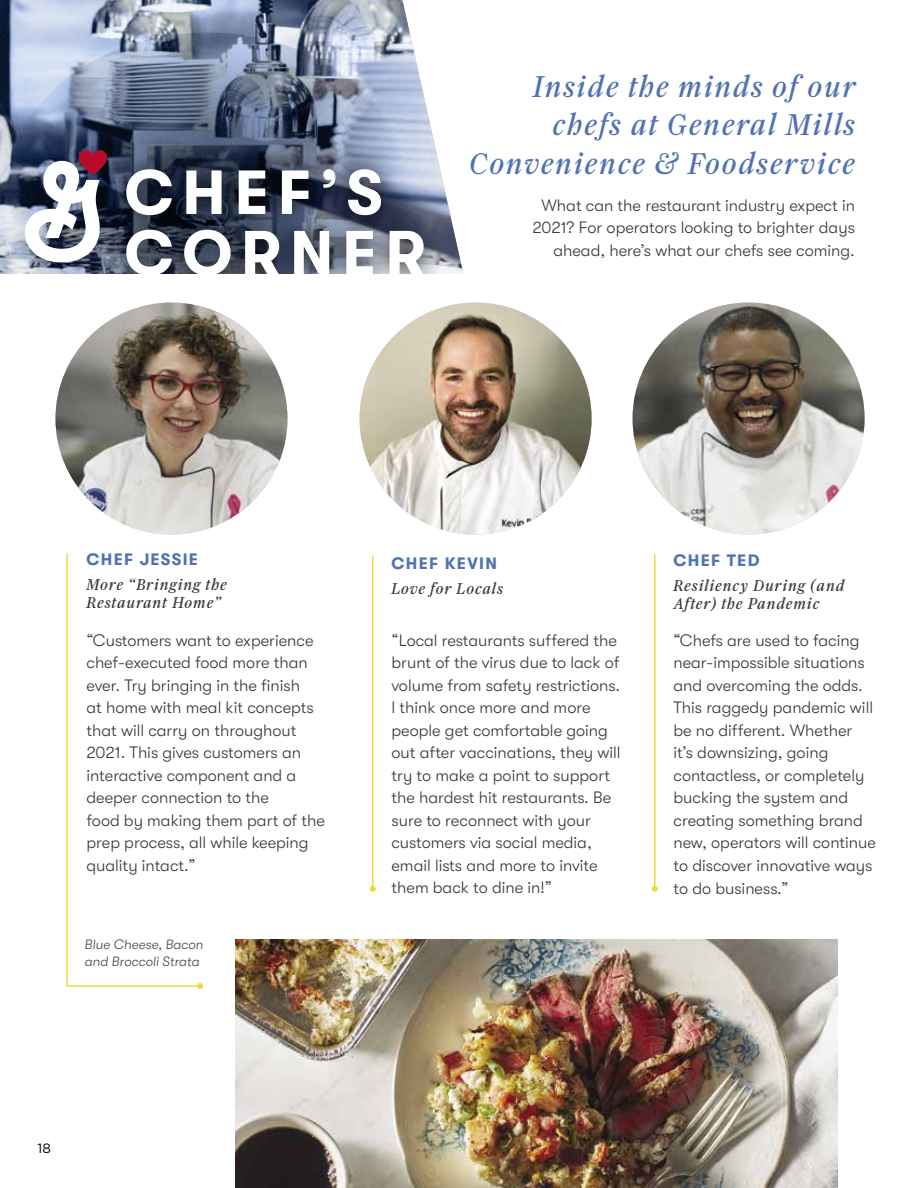
<style>
.page{position:relative;width:918px;height:1188px;background:#fff}
.page>*{position:absolute;margin:0;border:0;box-sizing:border-box;transform-origin:0 0}
.t1{font:700 62.1px/60.4px "GT Walsheim";letter-spacing:.14em;color:#fff}
.t2{font:italic 31.5px/38.4px "Farnham Headline";letter-spacing:.08em;color:#5172b0;text-align:right}
.t3{font:300 16.5px/22.5px "GT Walsheim";color:#36383c}
.t4{font:italic 16.5px/18px "Farnham Headline";letter-spacing:.08em;color:#36383c}
.t5{font:700 16.5px "GT Walsheim";letter-spacing:.08em;color:#5172b0}
.t6{font:italic 300 13.5px/16.5px "GT Walsheim";color:#484848}
.t7{font:13.5px "Gotham";color:#000}
</style>
<div class="page">
<hr style="left:654px;top:555px;width:2px;height:334px;background:#ecdb3a">
<svg style="left:652px;top:886px;width:6px;height:6px"></svg>
<img style="left:236px;top:939px;width:601px;height:249px">
<svg style="left:66px;top:553px;width:131px;height:434px"></svg>
<svg style="left:197px;top:983px;width:6px;height:6px"></svg>
<hr style="left:372px;top:556px;width:1px;height:333px;background:#ecdb3a">
<svg style="left:370px;top:886px;width:6px;height:6px"></svg>
<svg style="left:0;top:0;width:464px;height:274px;background:#939eb3"></svg>
<div style="left:105px;top:149px;width:340px;height:148px;background:#000;opacity:.9"></div>
<div style="left:0;top:274px;width:512px;height:170px;background:#fff"></div>
<img style="left:55px;top:303px;width:233px;height:232px;border-radius:116px">
<img style="left:633px;top:303px;width:232px;height:232px;border-radius:116px">
<img style="left:360px;top:303px;width:232px;height:232px;border-radius:116px">
<svg style="left:24px;top:149px;width:85px;height:114px"></svg>
<h1 class="t1" style="left:125px;top:162px;width:303px">CHEF’S<br>CORNER</h1>
<h2 class="t2" style="left:470px;top:67px;width:387px">Inside the minds of our chefs at General Mills<br>Convenience &amp; Foodservice</h2>
<p class="t3" style="left:532px;top:194px;width:324px;text-align:right">What can the restaurant industry expect in<br>2021? For operators looking to brighter days ahead, here’s what our chefs see coming.</p>
<p class="t5" style="left:86px;top:550px;width:113px">CHEF JESSIE</p>
<p class="t4" style="left:86px;top:576px;width:142px">More “Bringing the<br>Restaurant Home”</p>
<p class="t5" style="left:391px;top:554px;width:107px">CHEF KEVIN</p>
<p class="t4" style="left:391px;top:579px;width:113px">Love for Locals</p>
<p class="t5" style="left:674px;top:551px;width:88px">CHEF TED</p>
<p class="t4" style="left:674px;top:576px;width:172px">Resiliency During (and<br>After) the Pandemic</p>
<p class="t3" style="left:86px;top:629px;width:240px">“Customers want to experience chef-executed food more than ever. Try bringing in the finish<br>at home with meal kit concepts that will carry on throughout<br>2021. This gives customers an interactive component and a deeper connection to the<br>food by making them part of the prep process, all while keeping quality intact.”</p>
<p class="t3" style="left:391px;top:629px;width:230px">“Local restaurants suffered the brunt of the virus due to lack of volume from safety restrictions.<br>I think once more and more people get comfortable going out after vaccinations, they will try to make a point to support the hardest hit restaurants. Be sure to reconnect with your customers via social media, email lists and more to invite them back to dine in!”</p>
<p class="t3" style="left:673px;top:629px;width:204px">“Chefs are used to facing near-impossible situations and overcoming the odds.<br>This raggedy pandemic will be no different. Whether it’s downsizing, going contactless, or completely bucking the system and creating something brand new, operators will continue to discover innovative ways to do business.”</p>
<p class="t6" style="left:85px;top:937px;width:120px">Blue Cheese, Bacon and Broccoli Strata</p>
<p class="t7" style="left:38px;top:1140px;width:15px">18</p>
</div>
